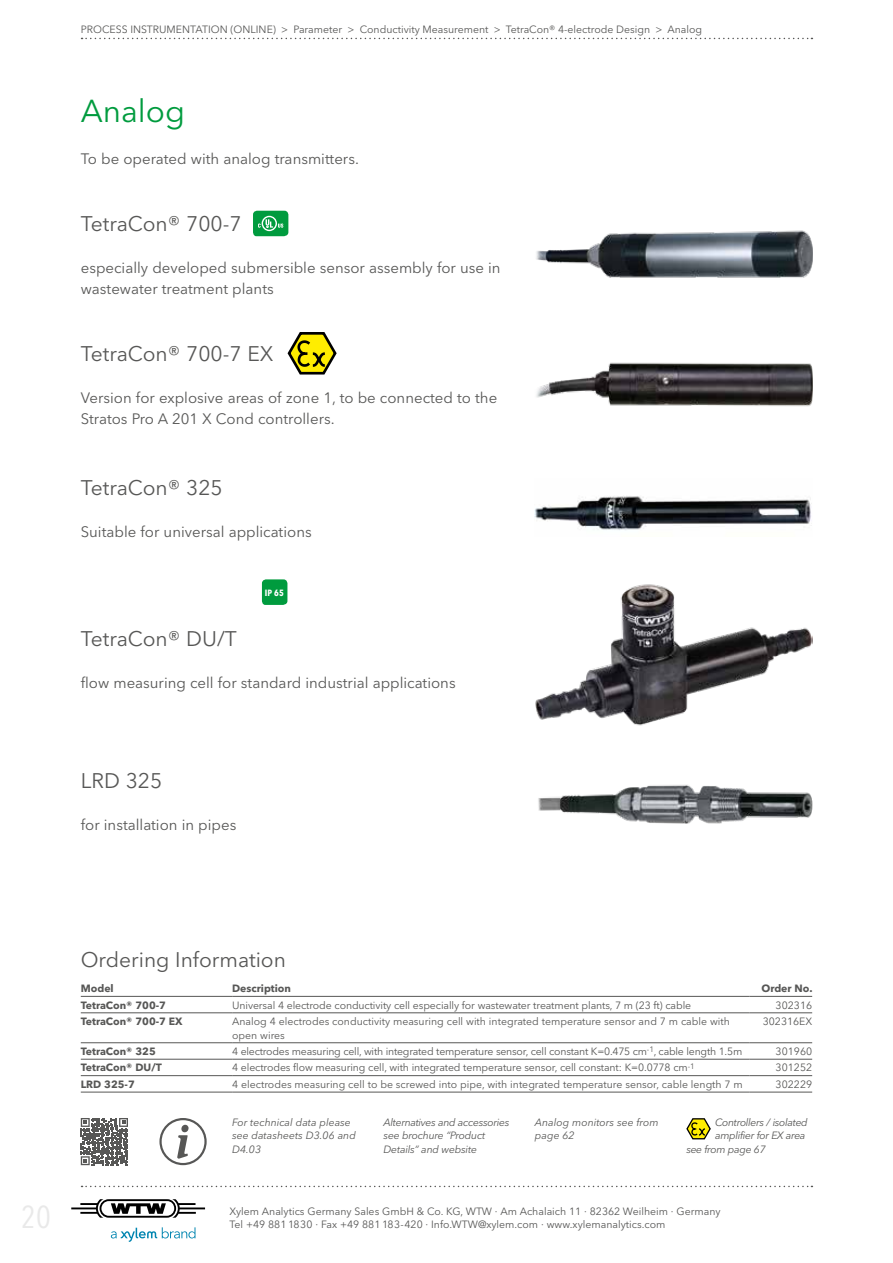
<style>
.page{position:relative;width:893px;height:1263px;background:#fff}
.page>*{position:absolute;margin:0;border:0;box-sizing:border-box;transform-origin:0 0}
.t1{font:31.5px "Avenir Next LT Pro";color:#009b3e}
.t2{font:condensed 31.5px "Avenir Next LT Pro";color:#e9e9e9}
.t3{font:21px "Avenir Next LT Pro";color:#575756}
.t4{font:15px/21px "Avenir Next LT Pro";color:#575756}
.t5{font:10.5px/13.5px "Avenir Next LT Pro";color:#575756}
.t6{font:italic 10.5px/13.5px "Avenir Next LT Pro";letter-spacing:-.02em;color:#575756}
.t7{font:10.5px "Avenir Next LT Pro";letter-spacing:-.02em;color:#575756}
.t8{font:700 10.5px "Avenir Next LT Pro";color:#575756}
.t9{font:italic 10.5px/13.5px "Avenir Next LT Pro";color:#575756}
.t10{font:700 condensed 9px "Avenir Next LT Pro";color:#fff}
</style>
<div class="page">
<img style="left:535px;top:584px;width:277px;height:142px">
<img style="left:536px;top:230px;width:276px;height:48px">
<img style="left:536px;top:362px;width:276px;height:45px">
<img style="left:535px;top:496px;width:277px;height:34px">
<img style="left:538px;top:785px;width:274px;height:39px">
<svg style="left:82px;top:38px;width:730px;height:1px"></svg>
<hr style="left:81px;top:996px;width:151px;height:1px;background:#575756">
<hr style="left:232px;top:996px;width:517px;height:1px;background:#575756">
<hr style="left:749px;top:996px;width:63px;height:1px;background:#575756">
<hr style="left:81px;top:1012px;width:151px;height:1px;background:#575756">
<hr style="left:232px;top:1012px;width:517px;height:1px;background:#575756">
<hr style="left:749px;top:1012px;width:63px;height:1px;background:#575756">
<hr style="left:81px;top:1042px;width:151px;height:1px;background:#575756">
<hr style="left:232px;top:1042px;width:517px;height:1px;background:#575756">
<hr style="left:749px;top:1042px;width:63px;height:1px;background:#575756">
<hr style="left:81px;top:1059px;width:151px;height:1px;background:#575756">
<hr style="left:232px;top:1059px;width:517px;height:1px;background:#575756">
<hr style="left:749px;top:1059px;width:63px;height:1px;background:#575756">
<hr style="left:81px;top:1075px;width:151px;height:1px;background:#575756">
<hr style="left:232px;top:1075px;width:517px;height:1px;background:#575756">
<hr style="left:749px;top:1075px;width:63px;height:1px;background:#575756">
<hr style="left:81px;top:1092px;width:151px;height:1px;background:#575756">
<hr style="left:232px;top:1092px;width:517px;height:1px;background:#575756">
<hr style="left:749px;top:1092px;width:63px;height:1px;background:#575756">
<svg style="left:686px;top:1118px;width:25px;height:21px"></svg>
<svg style="left:159px;top:1118px;width:48px;height:47px"></svg>
<svg style="left:81px;top:1118px;width:47px;height:47px"></svg>
<svg style="left:253px;top:211px;width:35px;height:25px"></svg>
<svg style="left:262px;top:579px;width:25px;height:26px"></svg>
<svg style="left:71px;top:1199px;width:134px;height:19px"></svg>
<svg style="left:111px;top:1227px;width:84px;height:15px"></svg>
<svg style="left:288px;top:332px;width:49px;height:42px"></svg>
<svg style="left:82px;top:1186px;width:730px;height:1px"></svg>
<p class="t5" style="left:81px;top:23px;width:623px">PROCESS INSTRUMENTATION (ONLINE) &gt; Parameter &gt; Conductivity Measurement &gt; TetraCon® 4-electrode Design &gt; Analog</p>
<h1 class="t1" style="left:81px;top:92px;width:106px">Analog</h1>
<h3 class="t4" style="left:81px;top:148px;width:280px">To be operated with analog transmitters.</h3>
<h2 class="t3" style="left:81px;top:211px;width:162px">TetraCon® 700-7</h2>
<h3 class="t4" style="left:81px;top:257px;width:421px">especially developed submersible sensor assembly for use in wastewater treatment plants</h3>
<h2 class="t3" style="left:81px;top:341px;width:194px">TetraCon® 700-7 EX</h2>
<h3 class="t4" style="left:81px;top:387px;width:418px">Version for explosive areas of zone 1, to be connected to the<br>Stratos Pro A 201 X Cond controllers.</h3>
<h2 class="t3" style="left:81px;top:475px;width:143px">TetraCon® 325</h2>
<h3 class="t4" style="left:81px;top:521px;width:232px">Suitable for universal applications</h3>
<p class="t10" style="left:265px;top:587px;width:20px">IP 65</p>
<h2 class="t3" style="left:81px;top:626px;width:157px">TetraCon® DU/T</h2>
<h3 class="t4" style="left:81px;top:673px;width:376px">flow measuring cell for standard industrial applications</h3>
<h2 class="t3" style="left:81px;top:768px;width:83px">LRD 325</h2>
<h3 class="t4" style="left:81px;top:814px;width:157px">for installation in pipes</h3>
<h1 class="t2" style="left:21px;top:1198px;width:31px">20</h1>
<h2 class="t3" style="left:81px;top:947px;width:207px">Ordering Information</h2>
<p class="t8" style="left:81px;top:982px;width:34px">Model</p>
<p class="t8" style="left:232px;top:982px;width:60px">Description</p>
<p class="t8" style="left:761px;top:982px;width:53px">Order No.</p>
<p class="t8" style="left:81px;top:998px;width:87px">TetraCon® 700-7</p>
<p class="t5" style="left:232px;top:998px;width:461px">Universal 4 electrode conductivity cell especially for wastewater treatment plants, 7 m (23 ft) cable</p>
<p class="t5" style="left:776px;top:998px;width:38px">302316</p>
<p class="t8" style="left:81px;top:1015px;width:103px">TetraCon® 700-7 EX</p>
<p class="t5" style="left:232px;top:1014px;width:499px">Analog 4 electrodes conductivity measuring cell with integrated temperature sensor and 7 m cable with open wires</p>
<p class="t5" style="left:763px;top:1014px;width:51px">302316EX</p>
<p class="t8" style="left:81px;top:1045px;width:77px">TetraCon® 325</p>
<p class="t7" style="left:232px;top:1045px;width:512px">4 electrodes measuring cell, with integrated temperature sensor, cell constant K=0.475 cm<sup>-1</sup>, cable length 1.5m</p>
<p class="t5" style="left:776px;top:1044px;width:38px">301960</p>
<p class="t8" style="left:81px;top:1061px;width:82px">TetraCon® DU/T</p>
<p class="t5" style="left:232px;top:1061px;width:464px">4 electrodes flow measuring cell, with integrated temperature sensor, cell constant: K=0.0778 cm<sup>-1</sup></p>
<p class="t5" style="left:776px;top:1061px;width:38px">301252</p>
<p class="t8" style="left:81px;top:1078px;width:56px">LRD 325-7</p>
<p class="t5" style="left:232px;top:1077px;width:512px">4 electrodes measuring cell to be screwed into pipe, with integrated temperature sensor, cable length 7 m</p>
<p class="t5" style="left:776px;top:1077px;width:38px">302229</p>
<p class="t9" style="left:232px;top:1115px;width:125px">For technical data please see datasheets D3.06 and<br>D4.03</p>
<p class="t6" style="left:384px;top:1115px;width:127px">Alternatives and accessories see brochure “Product<br>Details” and website</p>
<p class="t9" style="left:535px;top:1115px;width:125px">Analog monitors see from page 62</p>
<p class="t6" style="left:715px;top:1115px;width:94px">Controllers / isolated</p>
<p class="t6" style="left:715px;top:1129px;width:92px">amplifier for EX area</p>
<p class="t6" style="left:686px;top:1142px;width:81px">see from page 67</p>
<p class="t5" style="left:230px;top:1204px;width:492px">Xylem Analytics Germany Sales GmbH &amp; Co. KG, WTW · Am Achalaich 11 · 82362 Weilheim · Germany<br>Tel +49 881 1830 · Fax +49 881 183-420 · Info.WTW@xylem.com · www.xylemanalytics.com</p>
</div>
